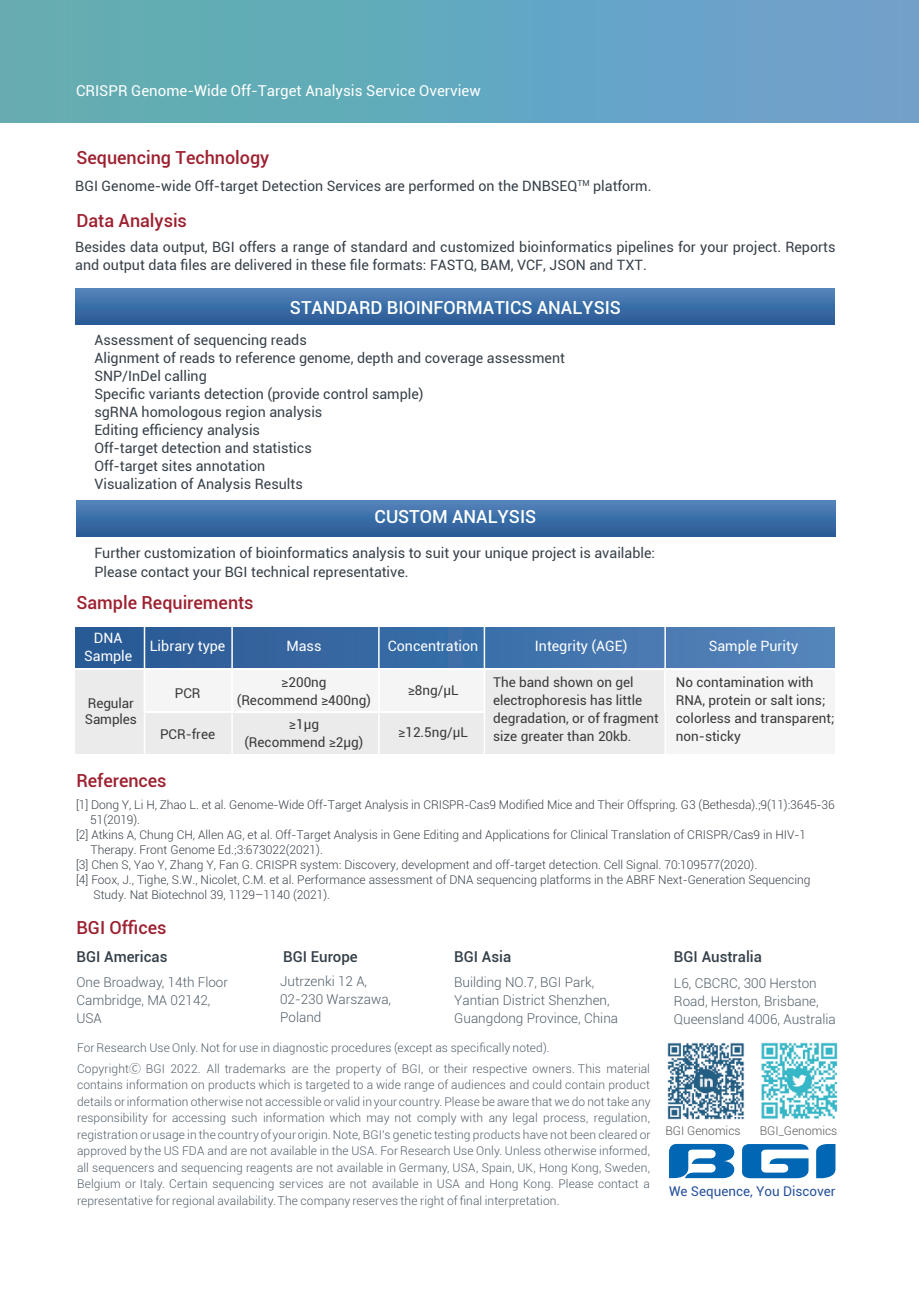
<style>
.page{position:relative;width:919px;height:1289px;background:#fff}
.page>*{position:absolute;margin:0;border:0;box-sizing:border-box;transform-origin:0 0}
.t1{font:500 18px "Roboto";color:#9d2130}
.t2{font:500 18px "Roboto";color:#fff}
.t3{font:15px "Roboto";color:#fff}
.t4{font:500 15px "Roboto";color:#343f48}
.t5{font:14.25px/18px "Roboto";color:#374049}
.t6{font:14.25px/17.1px "Roboto";color:#fff;text-align:center}
.t7{font:13.5px/18px "Roboto";color:#3c393b}
.t8{font:300 13.5px/18px "Roboto";color:#525f6a}
.t9{font:300 13.5px/18px "Roboto";color:#515e69}
.t10{font:13.35px "Roboto";color:#27519b}
.t11{font:300 12px/16.5px "Roboto";letter-spacing:.01em;color:#525f6a}
.t12{font:300 12px/15px "Roboto";color:#374049}
.t13{font:300 12px "Roboto";color:#57585a}
.s1{font-family:"Source Han Sans CN"}
</style>
<div class="page">
<img style="left:0;top:0;width:918px;height:122px">
<svg style="left:76px;top:288px;width:758px;height:37px;background:#3c6ea7"></svg>
<div style="left:77px;top:500px;width:758px;height:36px;background:linear-gradient(to bottom,#5485bc,#295a96)"></div>
<svg style="left:669px;top:1143px;width:65px;height:35px"></svg>
<svg style="left:816px;top:1144px;width:19px;height:34px"></svg>
<svg style="left:742px;top:1144px;width:66px;height:34px"></svg>
<img style="left:667px;top:1042px;width:78px;height:78px">
<img style="left:761px;top:1042px;width:77px;height:77px">
<div style="left:144px;top:670px;width:340px;height:40px;background:#f5f5f5"></div>
<div style="left:144px;top:713px;width:340px;height:40px;background:#ebebeb"></div>
<div style="left:75px;top:627px;width:759px;height:41px;background:linear-gradient(to right,#275994,#5485bb)"></div>
<div style="left:75px;top:670px;width:69px;height:83px;background:#ebebeb"></div>
<div style="left:484px;top:670px;width:181px;height:83px;background:#ebebeb"></div>
<div style="left:665px;top:670px;width:169px;height:83px;background:#f5f5f5"></div>
<hr style="left:483px;top:625px;width:2px;height:86px;background:#fff">
<hr style="left:483px;top:668px;width:2px;height:86px;background:#fff">
<hr style="left:664px;top:625px;width:1px;height:86px;background:#fff">
<hr style="left:664px;top:668px;width:1px;height:86px;background:#fff">
<hr style="left:231px;top:625px;width:2px;height:86px;background:#fff">
<hr style="left:231px;top:668px;width:2px;height:86px;background:#fff">
<hr style="left:378px;top:625px;width:1px;height:86px;background:#fff">
<hr style="left:378px;top:668px;width:1px;height:86px;background:#fff">
<hr style="left:144px;top:625px;width:1px;height:86px;background:#fff">
<hr style="left:144px;top:668px;width:1px;height:86px;background:#fff">
<p class="t3" style="left:76px;top:80px;width:406px">CRISPR Genome-Wide Off-Target Analysis Service Overview</p>
<h1 class="t1" style="left:76px;top:145px;width:194px">Sequencing Technology</h1>
<p class="t5" style="left:75px;top:176px;width:577px">BGI Genome-wide Off-target Detection Services are performed on the DNBSEQ<sup>TM</sup> platform.</p>
<h1 class="t1" style="left:76px;top:208px;width:112px">Data Analysis</h1>
<p class="t5" style="left:75px;top:238px;width:761px">Besides data output, BGI offers a range of standard and customized bioinformatics pipelines for your project. Reports and output data files are delivered in these file formats: FASTQ, BAM, VCF, JSON and TXT.</p>
<h1 class="t2" style="left:290px;top:294px;width:332px">STANDARD BIOINFORMATICS ANALYSIS</h1>
<p class="t5" style="left:94px;top:330px;width:472px">Assessment of sequencing reads<br>Alignment of reads to reference genome, depth and coverage assessment SNP/InDel calling<br>Specific variants detection (provide control sample)<br>sgRNA homologous region analysis<br>Editing efficiency analysis<br>Off-target detection and statistics<br>Off-target sites annotation<br>Visualization of Analysis Results</p>
<h1 class="t2" style="left:374px;top:503px;width:163px">CUSTOM ANALYSIS</h1>
<p class="t5" style="left:94px;top:544px;width:562px">Further customization of bioinformatics analysis to suit your unique project is available:<br>Please contact your BGI technical representative.</p>
<h1 class="t1" style="left:76px;top:589px;width:179px">Sample Requirements</h1>
<p class="t6" style="left:84px;top:629px;width:50px">DNA<br>Sample</p>
<p class="t6" style="left:150px;top:637px;width:77px">Library type</p>
<p class="t6" style="left:286px;top:637px;width:37px">Mass</p>
<p class="t6" style="left:535px;top:637px;width:94px">Integrity (AGE)</p>
<p class="t6" style="left:708px;top:637px;width:91px">Sample Purity</p>
<p class="t7" style="left:85px;top:694px;width:53px;line-height:16.2px">Regular<br>Samples</p>
<p class="t6" style="left:388px;top:637px;width:92px">Concentration</p>
<p class="t7" style="left:493px;top:672px;width:167px">The band shown on gel electrophoresis has little degradation, or of fragment size greater than 20kb.</p>
<p class="t7" style="left:675px;top:672px;width:160px">No contamination with<br>RNA, protein or salt ions; colorless and transparent; non-sticky</p>
<p class="t7" style="left:237px;top:672px;width:136px;text-align:center">≥200ng<br>(Recommend ≥400ng)</p>
<p class="t7" style="left:244px;top:715px;width:120px;text-align:center">≥1μg<br>(Recommend ≥2μg)</p>
<p class="t7" style="left:175px;top:683px;width:27px">PCR</p>
<p class="t7" style="left:407px;top:680px;width:52px">≥8ng/μL</p>
<p class="t7" style="left:160px;top:724px;width:57px">PCR-free</p>
<p class="t7" style="left:398px;top:722px;width:71px">≥12.5ng/μL</p>
<h1 class="t1" style="left:76px;top:768px;width:92px">References</h1>
<p class="t12" style="left:90px;top:796px;width:746px;text-indent:-14px">[1] Dong Y, Li H, Zhao L. et al. Genome-Wide Off-Target Analysis in CRISPR-Cas9 Modified Mice and Their Offspring. G3 (Bethesda).;9(11):3645-36<br>51(2019).</p>
<p class="t12" style="left:76px;top:826px;width:731px">[2] Atkins A, Chung CH, Allen AG, et al. Off-Target Analysis in Gene Editing and Applications for Clinical Translation of CRISPR/Cas9 in HIV-1</p>
<p class="t12" style="left:91px;top:841px;width:234px">Therapy. Front Genome Ed.;3:673022(2021).</p>
<p class="t12" style="left:76px;top:856px;width:682px">[3] Chen S, Yao Y, Zhang Y, Fan G. CRISPR system: Discovery, development and off-target detection. Cell Signal. 70:109577(2020).</p>
<p class="t12" style="left:76px;top:871px;width:735px">[4] Foox, J., Tighe, S.W., Nicolet, C.M. et al. Performance assessment of DNA sequencing platforms in the ABRF Next-Generation Sequencing</p>
<p class="t12" style="left:93px;top:886px;width:238px">Study. Nat Biotechnol 39, 1129–1140 (2021).</p>
<h1 class="t1" style="left:76px;top:915px;width:91px">BGI Offices</h1>
<p class="t4" style="left:76px;top:945px;width:93px">BGI Americas</p>
<p class="t4" style="left:283px;top:945px;width:76px">BGI Europe</p>
<p class="t4" style="left:454px;top:945px;width:59px">BGI Asia</p>
<p class="t4" style="left:674px;top:945px;width:89px">BGI Australia</p>
<p class="t8" style="left:674px;top:973px;width:163px">L6, CBCRC, 300 Herston<br>Road, Herston, Brisbane,<br>Queensland 4006, Australia</p>
<p class="t11" style="left:77px;top:1036px;width:574px;line-height:21px">For Research Use Only. Not for use in diagnostic procedures (except as specifically noted).<br>Copyright<span class="s1">Ⓒ</span> BGI 2022. All trademarks are the property of BGI, or their respective owners. This material</p>
<p class="t11" style="left:77px;top:1076px;width:575px;text-align:justify">contains information on products which is targeted to a wide range of audiences and could contain product details or information otherwise not accessible or valid in your country. Please be aware that we do not take any responsibility for accessing such information which may not comply with any legal process, regulation, registration or usage in the country of your origin. Note, BGI's genetic testing products have not been cleared or approved by the US FDA and are not available in the USA. For Research Use Only. Unless otherwise informed, all sequencers and sequencing reagents are not available in Germany, USA, Spain, UK, Hong Kong, Sweden, Belgium or Italy. Certain sequencing services are not available in USA and Hong Kong. Please contact a representative for regional availability. The company reserves the right of final interpretation.</p>
<p class="t9" style="left:280px;top:971px;width:112px">Jutrzenki 12 A,<br>02-230 Warszawa,<br>Poland</p>
<p class="t9" style="left:454px;top:972px;width:165px">Building NO.7, BGI Park,<br>Yantian District Shenzhen,<br>Guangdong Province, China</p>
<p class="t8" style="left:76px;top:972px;width:153px">One Broadway, 14th Floor<br>Cambridge, MA 02142,<br>USA</p>
<p class="t13" style="left:665px;top:1122px;width:77px">BGI Genomics</p>
<p class="t13" style="left:759px;top:1122px;width:79px">BGI_Genomics</p>
<p class="t10" style="left:669px;top:1182px;width:168px">We Sequence, You Discover</p>
</div>
